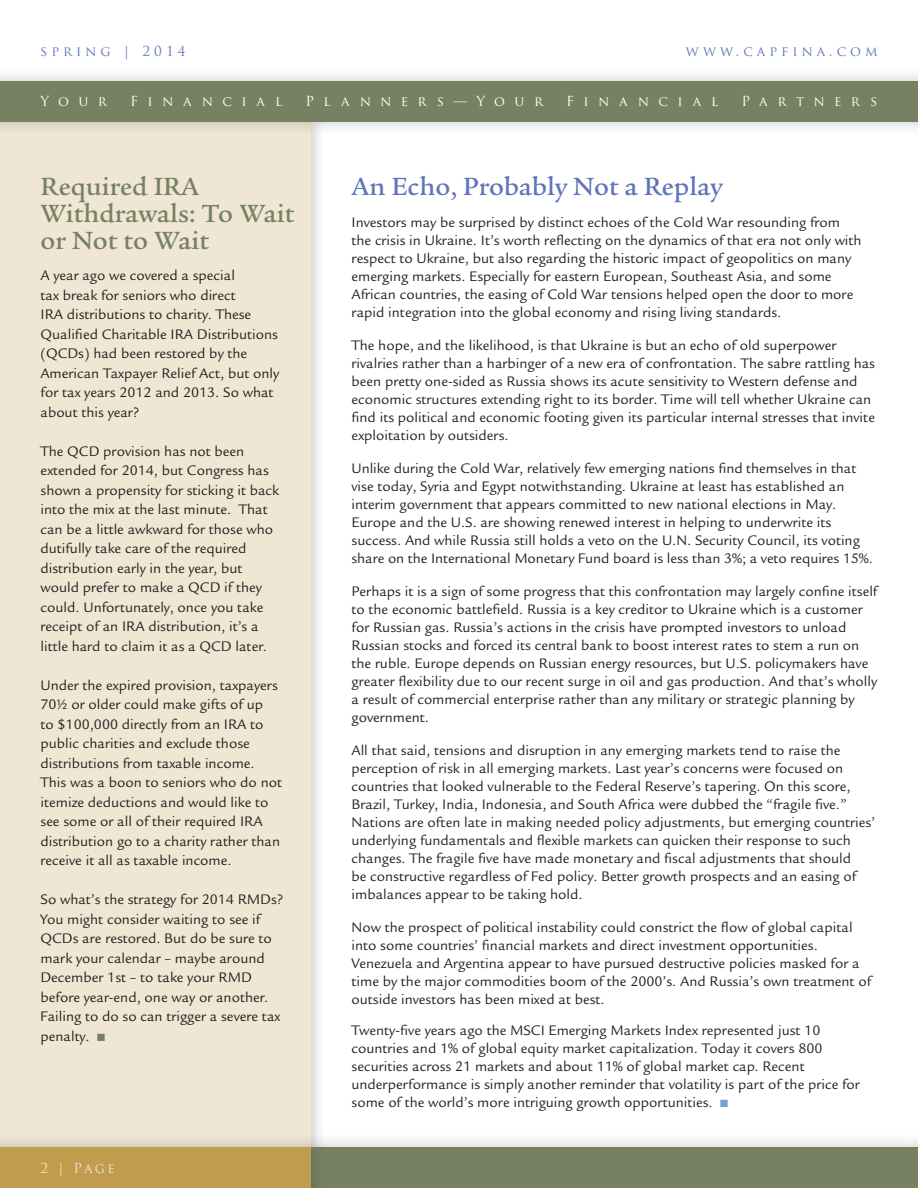
<style>
.page{position:relative;width:918px;height:1188px;background:#fff}
.page>*{position:absolute;margin:0;border:0;box-sizing:border-box;transform-origin:0 0}
.t1{font:500 27px/27px "Legacy Serif";color:#768162}
.t2{font:500 27px "Legacy Serif";color:#5f75b9}
.t3{font:15px/18px "Legacy Sans";color:#231f20}
.t4{font:13.5px "Trajan Pro";letter-spacing:.7em;color:#fff}
.t5{font:13.5px "Trajan Pro";letter-spacing:.3em;color:#5f75b9}
.t6{font:13.5px "Trajan Pro";color:#efe6d3}
.s1{color:#768162}
.s2{color:#76a1d4}
</style>
<div class="page">
<div style="left:0;top:106px;width:326px;height:1082px;background:#231f20;opacity:.35"></div>
<div style="left:0;top:122px;width:310px;height:1066px;background:#efe6d3"></div>
<div style="left:295px;top:1132px;width:623px;height:56px;background:#231f20;opacity:.25"></div>
<div style="left:310px;top:1148px;width:608px;height:40px;background:#768162"></div>
<div style="left:0;top:1132px;width:326px;height:56px;background:#231f20;opacity:.25"></div>
<div style="left:0;top:1148px;width:310px;height:40px;background:#bf9c4e"></div>
<div style="left:0;top:66px;width:918px;height:71px;background:#231f20;opacity:.25"></div>
<div style="left:0;top:81px;width:918px;height:41px;background:#768162"></div>
<p class="t5" style="left:40px;top:42px;width:146px">spring | 2014</p>
<p class="t5" style="left:686px;top:42px;width:193px">www.capfina.com</p>
<p class="t4" style="left:40px;top:93px;width:68px">Your</p>
<p class="t4" style="left:130px;top:93px;width:154px">Financial</p>
<p class="t4" style="left:305px;top:93px;width:239px">Planners—Your</p>
<p class="t4" style="left:566px;top:93px;width:154px">Financial</p>
<p class="t4" style="left:742px;top:93px;width:137px">Partners</p>
<p class="t1" style="left:40px;top:173px;width:255px">Required IRA<br>Withdrawals: To Wait or Not to Wait</p>
<p class="t3" style="left:40px;top:266px;width:240px;line-height:19.5px">A year ago we covered a special<br>tax break for seniors who direct<br>IRA distributions to charity. These<br>Qualified Charitable IRA Distributions (QCDs) had been restored by the<br>American Taxpayer Relief Act, but only for tax years 2012 and 2013. So what about this year?</p>
<p class="t3" style="left:40px;top:441px;width:240px;line-height:19.5px">The QCD provision has not been extended for 2014, but Congress has shown a propensity for sticking it back into the mix at the last minute. That can be a little awkward for those who dutifully take care of the required distribution early in the year, but would prefer to make a QCD if they could. Unfortunately, once you take receipt of an IRA distribution, it’s a little hard to claim it as a QCD later.</p>
<p class="t3" style="left:40px;top:675px;width:243px;line-height:19.5px">Under the expired provision, taxpayers 70½ or older could make gifts of up<br>to $100,000 directly from an IRA to public charities and exclude those distributions from taxable income.<br>This was a boon to seniors who do not itemize deductions and would like to see some or all of their required IRA distribution go to a charity rather than receive it all as taxable income.</p>
<p class="t3" style="left:40px;top:890px;width:245px;line-height:19.5px">So what’s the strategy for 2014 RMDs?<br>You might consider waiting to see if<br>QCDs are restored. But do be sure to mark your calendar – maybe around<br>December 1st – to take your RMD before year-end, one way or another.<br>Failing to do so can trigger a severe tax penalty. <span class="s1">■</span></p>
<p class="t6" style="left:40px;top:1159px;width:76px">2 | Page</p>
<p class="t2" style="left:352px;top:171px;width:372px">An Echo, Probably Not a Replay</p>
<p class="t3" style="left:352px;top:213px;width:512px">Investors may be surprised by distinct echoes of the Cold War resounding from the crisis in Ukraine. It’s worth reflecting on the dynamics of that era not only with respect to Ukraine, but also regarding the historic impact of geopolitics on many emerging markets. Especially for eastern European, Southeast Asia, and some African countries, the easing of Cold War tensions helped open the door to more rapid integration into the global economy and rising living standards.</p>
<p class="t3" style="left:352px;top:336px;width:525px">The hope, and the likelihood, is that Ukraine is but an echo of old superpower rivalries rather than a harbinger of a new era of confrontation. The sabre rattling has been pretty one-sided as Russia shows its acute sensitivity to Western defense and economic structures extending right to its border. Time will tell whether Ukraine can find its political and economic footing given its particular internal stresses that invite exploitation by outsiders.</p>
<p class="t3" style="left:352px;top:459px;width:523px">Unlike during the Cold War, relatively few emerging nations find themselves in that vise today, Syria and Egypt notwithstanding. Ukraine at least has established an interim government that appears committed to new national elections in May.<br>Europe and the U.S. are showing renewed interest in helping to underwrite its success. And while Russia still holds a veto on the U.N. Security Council, its voting share on the International Monetary Fund board is less than 3%; a veto requires 15%.</p>
<p class="t3" style="left:352px;top:582px;width:527px">Perhaps it is a sign of some progress that this confrontation may largely confine itself to the economic battlefield. Russia is a key creditor to Ukraine which is a customer for Russian gas. Russia’s actions in the crisis have prompted investors to unload Russian stocks and forced its central bank to boost interest rates to stem a run on the ruble. Europe depends on Russian energy resources, but U.S. policymakers have greater flexibility due to our recent surge in oil and gas production. And that’s wholly a result of commercial enterprise rather than any military or strategic planning by government.</p>
<p class="t3" style="left:352px;top:741px;width:525px">All that said, tensions and disruption in any emerging markets tend to raise the perception of risk in all emerging markets. Last year’s concerns were focused on countries that looked vulnerable to the Federal Reserve’s tapering. On this score, Brazil, Turkey, India, Indonesia, and South Africa were dubbed the “fragile five.” Nations are often late in making needed policy adjustments, but emerging countries’ underlying fundamentals and flexible markets can quicken their response to such changes. The fragile five have made monetary and fiscal adjustments that should<br>be constructive regardless of Fed policy. Better growth prospects and an easing of imbalances appear to be taking hold.</p>
<p class="t3" style="left:352px;top:918px;width:521px">Now the prospect of political instability could constrict the flow of global capital into some countries’ financial markets and direct investment opportunities.<br>Venezuela and Argentina appear to have pursued destructive policies masked for a time by the major commodities boom of the 2000’s. And Russia’s own treatment of outside investors has been mixed at best.</p>
<p class="t3" style="left:352px;top:1022px;width:510px">Twenty-five years ago the MSCI Emerging Markets Index represented just 10 countries and 1% of global equity market capitalization. Today it covers 800 securities across 21 markets and about 11% of global market cap. Recent underperformance is simply another reminder that volatility is part of the price for some of the world’s more intriguing growth opportunities. <span class="s2">■</span></p>
</div>
